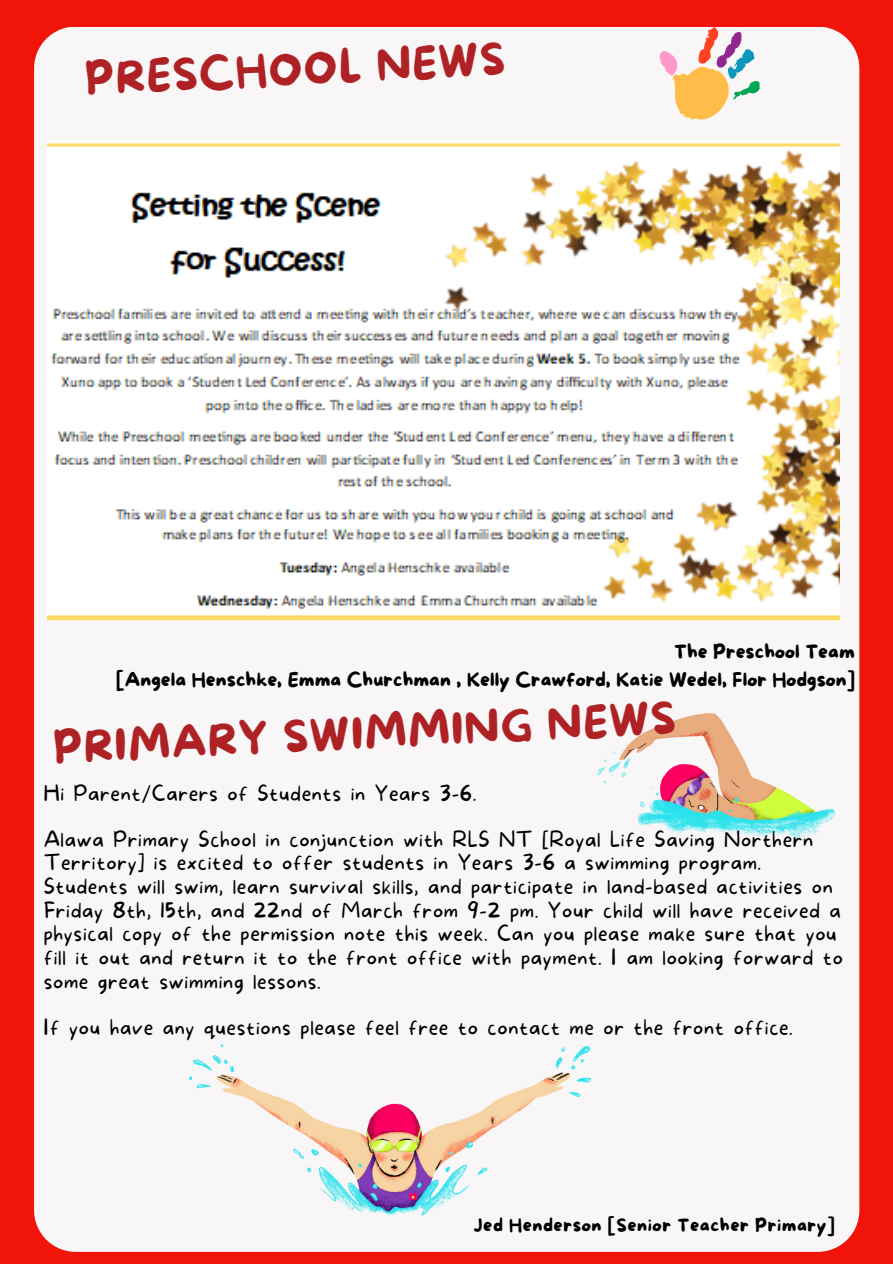
<style>
.page{position:relative;width:893px;height:1264px;background:#fff}
.page>*{position:absolute;margin:0;border:0;box-sizing:border-box;transform-origin:0 0}
.t1{font:43.5px "More Sugar";color:#ae2226}
.t2{font:100 21px/23.7px "More Sugar";letter-spacing:.03em;color:#000}
.t3{font:19.35px/28.2px "More Sugar";color:#000;text-align:right}
.t4{font:18px "More Sugar";letter-spacing:.03em;color:#000}
</style>
<div class="page">
<div style="left:0;top:0;width:892px;height:1263px;background:#f11409"></div>
<div style="left:34px;top:27px;width:825px;height:1224px;background:#f8f6f6"></div>
<svg style="left:659px;top:27px;width:101px;height:98px;background:#ead5be"></svg>
<img style="left:591px;top:714px;width:244px;height:126px">
<img style="left:189px;top:1044px;width:402px;height:172px">
<img style="left:48px;top:140px;width:791px;height:482px">
<h1 class="t1" style="left:84px;top:56px;width:421px;rotate:-3deg">PRESCHOOL NEWS</h1>
<p class="t3" style="left:116px;top:638px;width:740px">The Preschool Team<br>[Angela Henschke, Emma Churchman , Kelly Crawford, Katie Wedel, Flor Hodgson]</p>
<h1 class="t1" style="left:53px;top:725px;width:624px;rotate:-3deg">PRIMARY SWIMMING NEWS</h1>
<p class="t2" style="left:44px;top:770px;width:771px;line-height:46.2px">Hi Parent/Carers of Students in Years 3-6.<br>Alawa Primary School in conjunction with RLS NT [Royal Life Saving Northern</p>
<p class="t2" style="left:44px;top:851px;width:800px">Territory] is excited to offer students in Years 3-6 a swimming program.<br>Students will swim, learn survival skills, and participate in land-based activities on Friday 8th, 15th, and 22nd of March from 9-2 pm. Your child will have received a physical copy of the permission note this week. Can you please make sure that you fill it out and return it to the front office with payment. I am looking forward to some great swimming lessons.</p>
<p class="t2" style="left:44px;top:1016px;width:750px">If you have any questions please feel free to contact me or the front office.</p>
<p class="t4" style="left:473px;top:1215px;width:363px">Jed Henderson [Senior Teacher Primary]</p>
</div>
